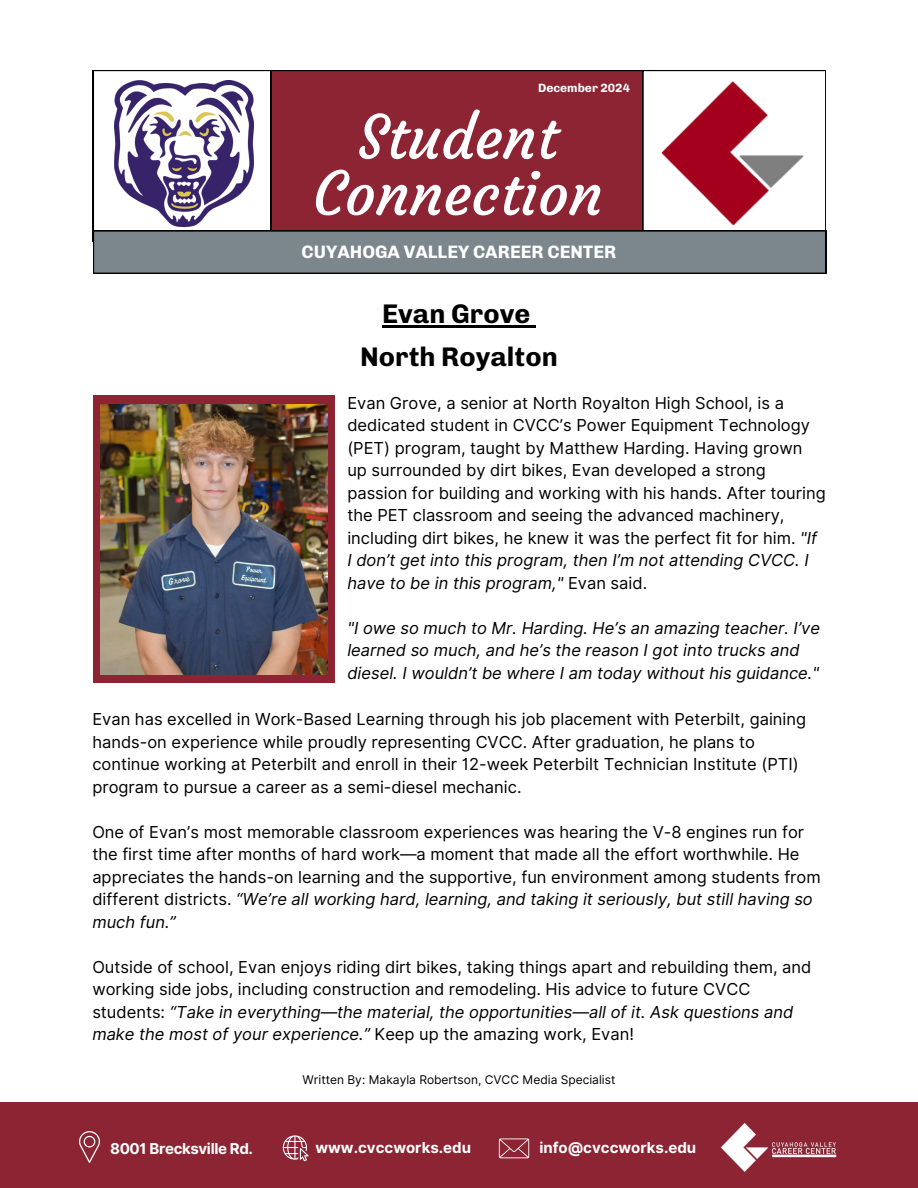
<style>
.page{position:relative;width:918px;height:1188px;background:#fff}
.page>*{position:absolute;margin:0;border:0;box-sizing:border-box;transform-origin:0 0}
.t1{font:60px/56.2px "Courgette";color:#fff;text-align:center}
.t2{font:700 27px "Chivo";color:#000}
.t3{font:700 18px "Chivo";color:#fff}
.t4{font:16.5px/22.5px "Inter";color:#000}
.t5{font:italic 16.5px/22.5px "Inter";color:#000}
.t6{font:700 15px "Inter";color:#fff}
.t7{font:700 15px "Inter";letter-spacing:-.025em;color:#fff}
.t8{font:12px "Inter";color:#000}
.t9{font:700 12px "Chivo";color:#fff}
.s1{font-style:italic}
</style>
<div class="page">
<div style="left:93px;top:395px;width:242px;height:287px;background:#8c2433"></div>
<div style="left:93px;top:231px;width:733px;height:43px;background:#000"></div>
<svg style="left:93px;top:70px;width:733px;height:203px;background:#935e67"></svg>
<img style="left:662px;top:81px;width:145px;height:145px">
<img style="left:115px;top:81px;width:138px;height:145px">
<div style="left:0;top:1102px;width:918px;height:86px;background:#8c2433"></div>
<svg style="left:79px;top:1131px;width:21px;height:32px"></svg>
<svg style="left:499px;top:1138px;width:30px;height:20px"></svg>
<svg style="left:283px;top:1135px;width:26px;height:26px"></svg>
<img style="left:720px;top:1123px;width:117px;height:49px">
<img style="left:101px;top:404px;width:226px;height:270px">
<hr style="left:382px;top:326px;width:148px;height:2px;background:#000">
<svg style="left:530px;top:326px;width:6px;height:2px"></svg>
<h4 class="t9" style="left:538px;top:81px;width:93px">December 2024</h4>
<h4 class="t1" style="left:313px;top:110px;width:291px">Student<br>Connection</h4>
<h4 class="t3" style="left:302px;top:241px;width:316px">CUYAHOGA VALLEY CAREER CENTER</h4>
<p class="t2" style="left:382px;top:298px;width:150px">Evan Grove</p>
<h4 class="t2" style="left:360px;top:341px;width:199px">North Royalton</h4>
<p class="t4" style="left:347px;top:392px;width:480px">Evan Grove, a senior at North Royalton High School, is a dedicated student in CVCC’s Power Equipment Technology (PET) program, taught by Matthew Harding. Having grown up surrounded by dirt bikes, Evan developed a strong passion for building and working with his hands. After touring the PET classroom and seeing the advanced machinery, including dirt bikes, he knew it was the perfect fit for him. <span class="s1">"If<br>I don’t get into this program, then I’m not attending CVCC. I have to be in this program,"</span> Evan said.</p>
<p class="t5" style="left:347px;top:617px;width:474px">"I owe so much to Mr. Harding. He’s an amazing teacher. I’ve learned so much, and he’s the reason I got into trucks and diesel. I wouldn’t be where I am today without his guidance."</p>
<p class="t4" style="left:92px;top:708px;width:715px">Evan has excelled in Work-Based Learning through his job placement with Peterbilt, gaining hands-on experience while proudly representing CVCC. After graduation, he plans to continue working at Peterbilt and enroll in their 12-week Peterbilt Technician Institute (PTI) program to pursue a career as a semi-diesel mechanic.</p>
<p class="t4" style="left:92px;top:820px;width:730px">One of Evan’s most memorable classroom experiences was hearing the V-8 engines run for the first time after months of hard work—a moment that made all the effort worthwhile. He appreciates the hands-on learning and the supportive, fun environment among students from different districts. <span class="s1">“We’re all working hard, learning, and taking it seriously, but still having so much fun.”</span></p>
<h5 class="t4" style="left:92px;top:955px;width:721px">Outside of school, Evan enjoys riding dirt bikes, taking things apart and rebuilding them, and working side jobs, including construction and remodeling. His advice to future CVCC students: <span class="s1">“Take in everything—the material, the opportunities—all of it. Ask questions and make the most of your experience.”</span> Keep up the amazing work, Evan!</h5>
<h2 class="t8" style="left:303px;top:1073px;width:314px">Written By: Makayla Robertson, CVCC Media Specialist</h2>
<h4 class="t7" style="left:110px;top:1139px;width:144px">8001 Brecksville Rd.</h4>
<p class="t6" style="left:315px;top:1138px;width:157px">www.cvccworks.edu</p>
<h2 class="t6" style="left:539px;top:1138px;width:158px">info@cvccworks.edu</h2>
</div>
